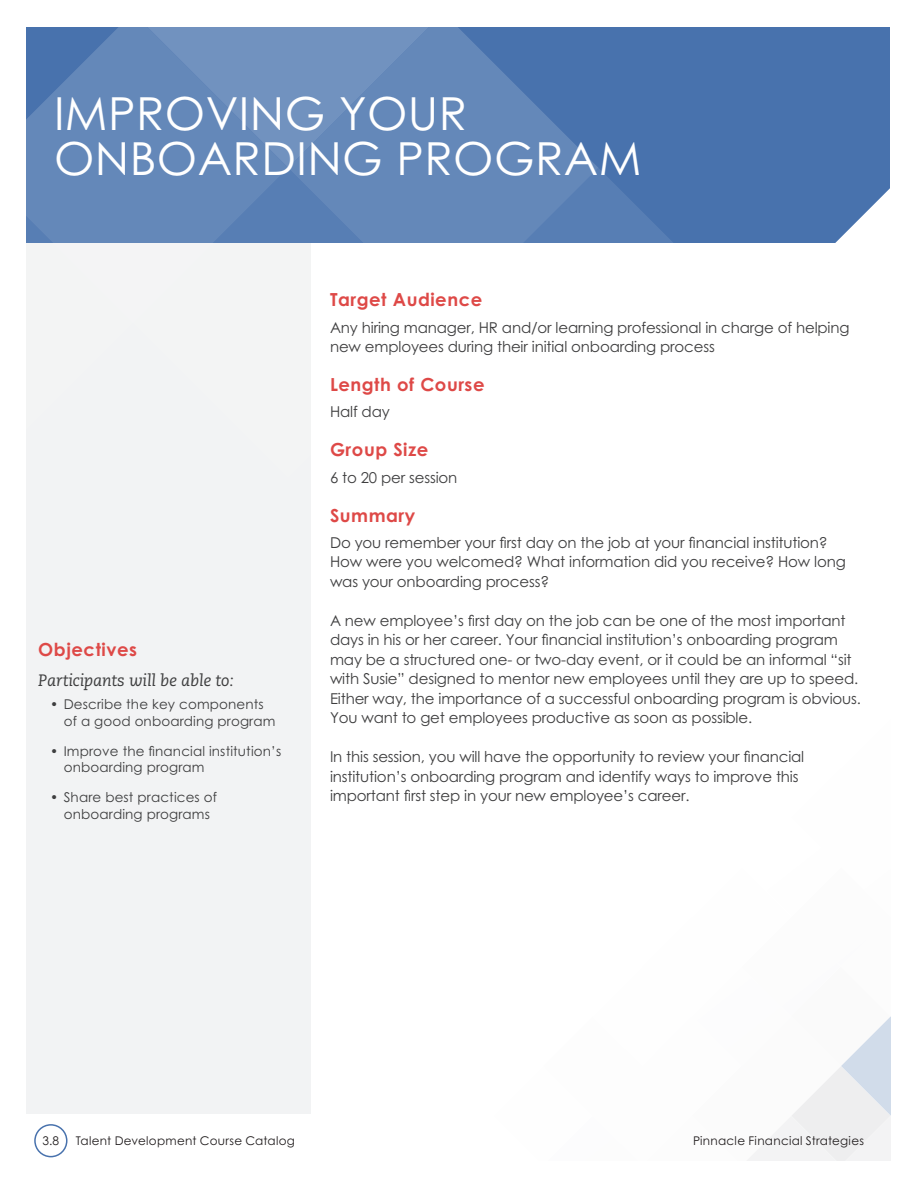
<style>
.page{position:relative;width:918px;height:1188px;background:#fff}
.page>*{position:absolute;margin:0;border:0;box-sizing:border-box;transform-origin:0 0}
.t1{font:45.6px/45px "Century Gothic Pro";letter-spacing:.01em;color:#fff}
.t2{font:700 18px "Century Gothic Pro";letter-spacing:.03em;color:#de4947}
.t3{font:italic 16.5px "Caecilia";letter-spacing:-.01em;color:#3e3e3f}
.t4{font:15px/19.5px "Century Gothic Pro";letter-spacing:-.01em;color:#3e3e3f}
.t5{font:13.5px/16.5px "Century Gothic Pro";letter-spacing:.01em;color:#3e3e3f}
.t6{font:12px "Century Gothic Pro";letter-spacing:.02em;color:#231f20}
</style>
<div class="page">
<div style="left:26px;top:191px;width:285px;height:923px;background:#f2f3f4"></div>
<svg style="left:747px;top:1016px;width:144px;height:145px"></svg>
<div style="left:26px;top:27px;width:864px;height:216px;background:#4872ad"></div>
<svg style="left:835px;top:188px;width:55px;height:55px"></svg>
<div style="left:34px;top:1124px;width:34px;height:33px;border:2px solid #4872ad;border-radius:50%"></div>
<svg style="left:598px;top:168px;width:75px;height:75px;fill:#577db3"></svg>
<svg style="left:26px;top:27px;width:572px;height:216px"></svg>
<h1 class="t1" style="left:54px;top:90px;width:589px">IMPROVING YOUR<br>ONBOARDING PROGRAM</h1>
<p class="t2" style="left:38px;top:638px;width:100px">Objectives</p>
<p class="t3" style="left:38px;top:671px;width:197px">Participants will be able to:</p>
<p class="t5" style="left:64px;top:696px;width:213px;text-indent:-14px">• Describe the key components of a good onboarding program</p>
<p class="t5" style="left:64px;top:742px;width:219px;text-indent:-14px">• Improve the financial institution’s onboarding program</p>
<p class="t5" style="left:50px;top:789px;width:168px;text-align:center">• Share best practices of onboarding programs</p>
<p class="t2" style="left:330px;top:289px;width:154px">Target Audience</p>
<p class="t4" style="left:330px;top:317px;width:521px">Any hiring manager, HR and/or learning professional in charge of helping new employees during their initial onboarding process</p>
<p class="t2" style="left:330px;top:373px;width:156px">Length of Course</p>
<p class="t4" style="left:330px;top:402px;width:61px">Half day</p>
<p class="t2" style="left:330px;top:439px;width:100px">Group Size</p>
<p class="t4" style="left:330px;top:467px;width:129px">6 to 20 per session</p>
<p class="t2" style="left:330px;top:504px;width:87px">Summary</p>
<p class="t4" style="left:330px;top:532px;width:517px">Do you remember your first day on the job at your financial institution?<br>How were you welcomed? What information did you receive? How long was your onboarding process?</p>
<p class="t4" style="left:330px;top:610px;width:533px">A new employee’s first day on the job can be one of the most important days in his or her career. Your financial institution’s onboarding program may be a structured one- or two-day event, or it could be an informal “sit with Susie” designed to mentor new employees until they are up to speed.<br>Either way, the importance of a successful onboarding program is obvious.<br>You want to get employees productive as soon as possible.</p>
<p class="t4" style="left:330px;top:747px;width:476px">In this session, you will have the opportunity to review your financial institution’s onboarding program and identify ways to improve this important first step in your new employee’s career.</p>
<p class="t6" style="left:43px;top:1133px;width:18px">3.8</p>
<p class="t6" style="left:76px;top:1133px;width:221px">Talent Development Course Catalog</p>
<p class="t6" style="left:693px;top:1133px;width:172px">Pinnacle Financial Strategies</p>
</div>
